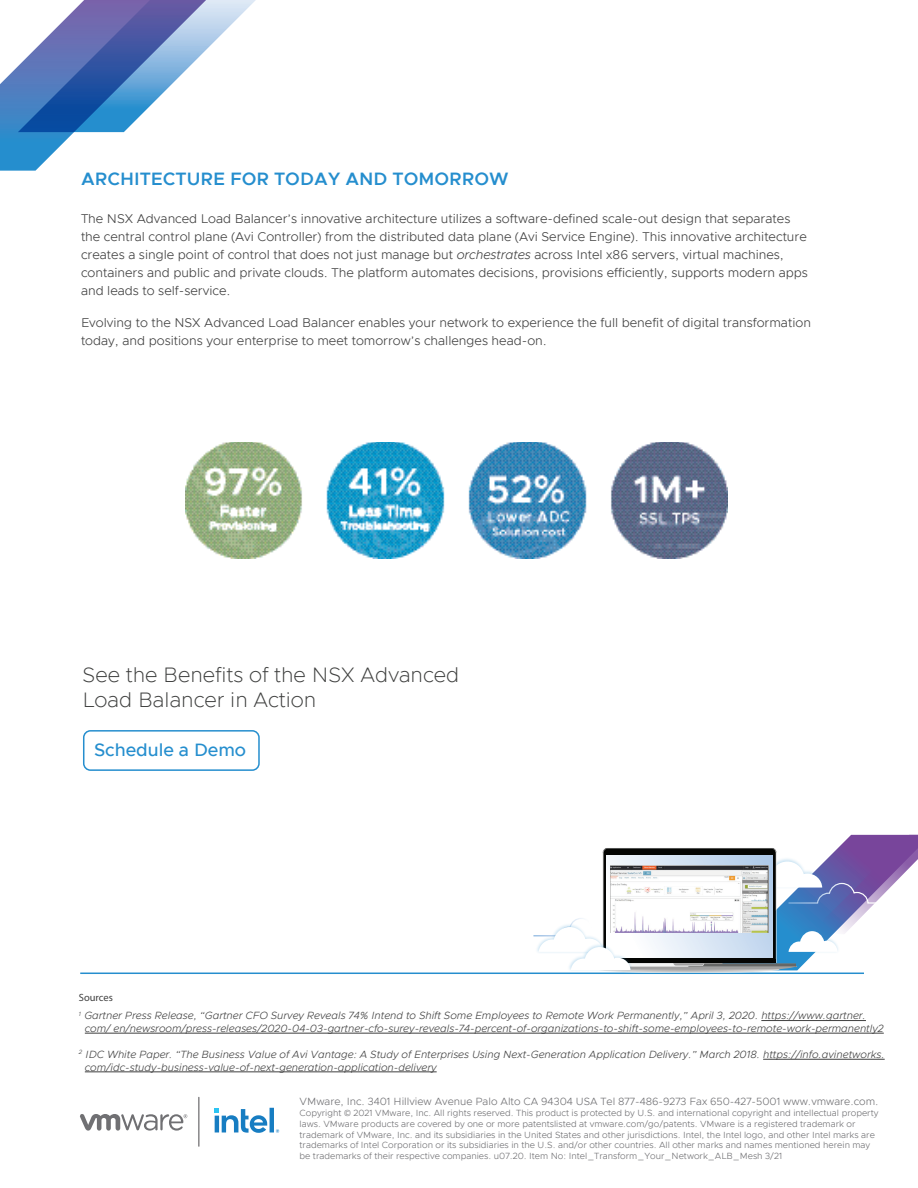
<style>
.page{position:relative;width:918px;height:1188px;background:#fff}
.page>*{position:absolute;margin:0;border:0;box-sizing:border-box;transform-origin:0 0}
.t1{font:200 21px/25.2px "Metropolis";color:#3e3f3e}
.t2{font:600 18px "Metropolis";color:#258ece}
.t3{font:500 18px "Metropolis";color:#258ece}
.t4{font:300 12.75px/18px "Metropolis";color:#3f3f3f}
.t5{font:italic 300 10.5px/12.6px "Metropolis";color:#3f3f3f}
.t6{font:300 10.5px "Metropolis";color:#707073}
.t7{font:10.5px "Myriad Pro";color:#3f3f3f}
.t8{font:300 9px/10.8px "Metropolis";color:#707073}
.s1{font-style:italic}
.s2{font-family:"Calibri"}
</style>
<div class="page">
<svg style="left:0;top:0;width:256px;height:171px"></svg>
<svg style="left:80px;top:1114px;width:107px;height:17px"></svg>
<hr style="left:198px;top:1097px;width:1px;height:49px;background:#636265">
<svg style="left:215px;top:1108px;width:64px;height:25px"></svg>
<hr style="left:761px;top:1020px;width:105px;height:1px;background:#3f3f3f">
<hr style="left:85px;top:1033px;width:799px;height:1px;background:#3f3f3f">
<hr style="left:763px;top:1059px;width:122px;height:1px;background:#3f3f3f">
<hr style="left:85px;top:1072px;width:352px;height:1px;background:#3f3f3f">
<div style="left:83px;top:730px;width:177px;height:41px;border:2px solid #258ece;border-radius:7px"></div>
<hr style="left:80px;top:973px;width:784px;height:1px;background:#258ece">
<svg style="left:532px;top:835px;width:386px;height:138px"></svg>
<img style="left:186px;top:442px;width:541px;height:116px">
<h2 class="t2" style="left:81px;top:167px;width:429px">ARCHITECTURE FOR TODAY AND TOMORROW</h2>
<p class="t4" style="left:81px;top:210px;width:728px">The NSX Advanced Load Balancer’s innovative architecture utilizes a software-defined scale-out design that separates the central control plane (Avi Controller) from the distributed data plane (Avi Service Engine). This innovative architecture creates a single point of control that does not just manage but <span class="s1">orchestrates</span> across Intel x86 servers, virtual machines, containers and public and private clouds. The platform automates decisions, provisions efficiently, supports modern apps and leads to self-service.</p>
<p class="t4" style="left:81px;top:313px;width:731px">Evolving to the NSX Advanced Load Balancer enables your network to experience the full benefit of digital transformation today, and positions your enterprise to meet tomorrow’s challenges head-on.</p>
<h1 class="t1" style="left:83px;top:662px;width:378px">See the Benefits of the NSX Advanced<br>Load Balancer in Action</h1>
<h2 class="t3" style="left:94px;top:739px;width:154px">Schedule a Demo</h2>
<p class="t7" style="left:79px;top:991px;width:36px">Sources</p>
<p class="t5" style="left:85px;top:1009px;width:800px;text-indent:-6px"><sup>1</sup> Gartner Press Release, “Gartner CFO Survey Reveals 74% Intend to Shift Some Employees to Remote Work Permanently,” April 3, 2020. https://www.gartner. com/ en/newsroom/press-releases/2020-04-03-gartner-cfo-surey-reveals-74-percent-of-organizations-to-shift-some-employees-to-remote-work-permanently2</p>
<p class="t5" style="left:85px;top:1048px;width:801px;text-indent:-6px"><sup>2</sup> IDC White Paper. “The Business Value of Avi Vantage: A Study of Enterprises Using Next-Generation Application Delivery.” March 2018. https://info.avinetworks. com/idc-study-business-value-of-next-generation-application-delivery</p>
<p class="t6" style="left:300px;top:1095px;width:580px">VMware, Inc. 3401 Hillview Avenue Palo Alto CA 94304 USA Tel 877-486-9273 Fax 650-427-5001 www.vmware.com.</p>
<p class="t8" style="left:300px;top:1107px;width:580px">Copyright <span class="s2">©</span> 2021 VMware, Inc. All rights reserved. This product is protected by U.S. and international copyright and intellectual property laws. VMware products are covered by one or more patentslisted at vmware.com/go/patents. VMware is a registered trademark or trademark of VMware, Inc. and its subsidiaries in the United States and other jurisdictions. Intel, the Intel logo, and other Intel marks are trademarks of Intel Corporation or its subsidiaries in the U.S. and/or other countries. All other marks and names mentioned herein may be trademarks of their respective companies. u07.20. Item No: Intel_Transform_Your_Network_ALB_Mesh 3/21</p>
</div>
